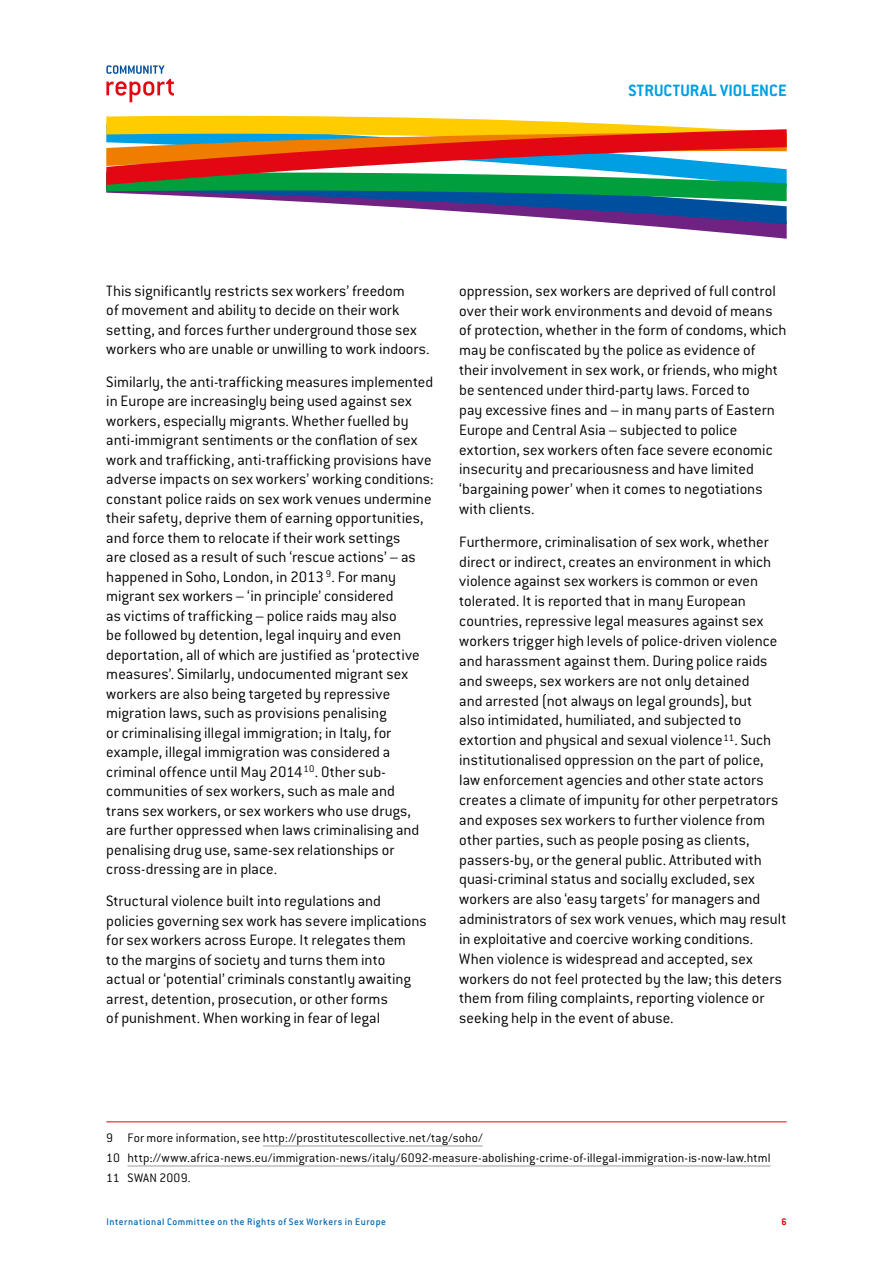
<style>
.page{position:relative;width:893px;height:1263px;background:#fff}
.page>*{position:absolute;margin:0;border:0;box-sizing:border-box;transform-origin:0 0}
.t1{font:700 18px "Conduit ITC";letter-spacing:.01em;color:#009fe3}
.t2{font:300 16.5px/19.8px "Conduit ITC";color:#000}
.t3{font:300 13.5px/20px "Conduit ITC";letter-spacing:.01em;color:#000}
.t4{font:500 10.5px "Conduit ITC";letter-spacing:.05em;color:#0069b4}
.t5{font:700 10.5px "Conduit ITC";color:#e30613}
</style>
<div class="page">
<svg style="left:106px;top:115px;width:681px;height:124px"></svg>
<svg style="left:106px;top:65px;width:68px;height:37px"></svg>
<hr style="left:106px;top:1121px;width:681px;height:1px;background:#e30613">
<hr style="left:263px;top:1145px;width:220px;height:1px;background:#9d9d9c">
<hr style="left:128px;top:1165px;width:643px;height:1px;background:#9d9d9c">
<p class="t1" style="left:628px;top:80px;width:160px">STRUCTURAL VIOLENCE</p>
<p class="t2" style="left:106px;top:281px;width:325px">This significantly restricts sex workers’ freedom<br>of movement and ability to decide on their work setting, and forces further underground those sex workers who are unable or unwilling to work indoors.</p>
<p class="t2" style="left:106px;top:372px;width:329px">Similarly, the anti-trafficking measures implemented in Europe are increasingly being used against sex workers, especially migrants. Whether fuelled by anti-immigrant sentiments or the conflation of sex work and trafficking, anti-trafficking provisions have adverse impacts on sex workers’ working conditions: constant police raids on sex work venues undermine their safety, deprive them of earning opportunities, and force them to relocate if their work settings<br>are closed as a result of such ‘rescue actions’ – as happened in Soho, London, in 2013 <sup>9</sup>. For many migrant sex workers – ‘in principle’ considered<br>as victims of trafficking – police raids may also<br>be followed by detention, legal inquiry and even deportation, all of which are justified as ‘protective measures’. Similarly, undocumented migrant sex workers are also being targeted by repressive migration laws, such as provisions penalising<br>or criminalising illegal immigration; in Italy, for example, illegal immigration was considered a criminal offence until May 2014<sup>10</sup>. Other sub&shy;communities of sex workers, such as male and<br>trans sex workers, or sex workers who use drugs, are further oppressed when laws criminalising and penalising drug use, same-sex relationships or cross-dressing are in place.</p>
<p class="t2" style="left:106px;top:891px;width:322px">Structural violence built into regulations and policies governing sex work has severe implications for sex workers across Europe. It relegates them<br>to the margins of society and turns them into actual or ‘potential’ criminals constantly awaiting arrest, detention, prosecution, or other forms<br>of punishment. When working in fear of legal</p>
<p class="t2" style="left:459px;top:281px;width:329px">oppression, sex workers are deprived of full control over their work environments and devoid of means of protection, whether in the form of condoms, which may be confiscated by the police as evidence of their involvement in sex work, or friends, who might be sentenced under third-party laws. Forced to<br>pay excessive fines and – in many parts of Eastern Europe and Central Asia – subjected to police extortion, sex workers often face severe economic insecurity and precariousness and have limited ‘bargaining power’ when it comes to negotiations with clients.</p>
<p class="t2" style="left:459px;top:532px;width:329px">Furthermore, criminalisation of sex work, whether direct or indirect, creates an environment in which violence against sex workers is common or even tolerated. It is reported that in many European countries, repressive legal measures against sex workers trigger high levels of police-driven violence and harassment against them. During police raids and sweeps, sex workers are not only detained<br>and arrested (not always on legal grounds), but<br>also intimidated, humiliated, and subjected to extortion and physical and sexual violence<sup>11</sup>. Such institutionalised oppression on the part of police, law enforcement agencies and other state actors creates a climate of impunity for other perpetrators and exposes sex workers to further violence from other parties, such as people posing as clients, passers-by, or the general public. Attributed with quasi-criminal status and socially excluded, sex workers are also ‘easy targets’ for managers and administrators of sex work venues, which may result in exploitative and coercive working conditions.<br>When violence is widespread and accepted, sex workers do not feel protected by the law; this deters them from filing complaints, reporting violence or seeking help in the event of abuse.</p>
<p class="t3" style="left:106px;top:1128px;width:666px">9 For more information, see http://prostitutescollective.net/tag/soho/<br>10 http://www.africa-news.eu/immigration-news/italy/6092-measure-abolishing-crime-of-illegal-immigration-is-now-law.html<br>11 SWAN 2009.</p>
<p class="t4" style="left:106px;top:1216px;width:281px">International Committee on the Rights of Sex Workers in Europe</p>
<p class="t5" style="left:781px;top:1216px;width:7px">6</p>
</div>
